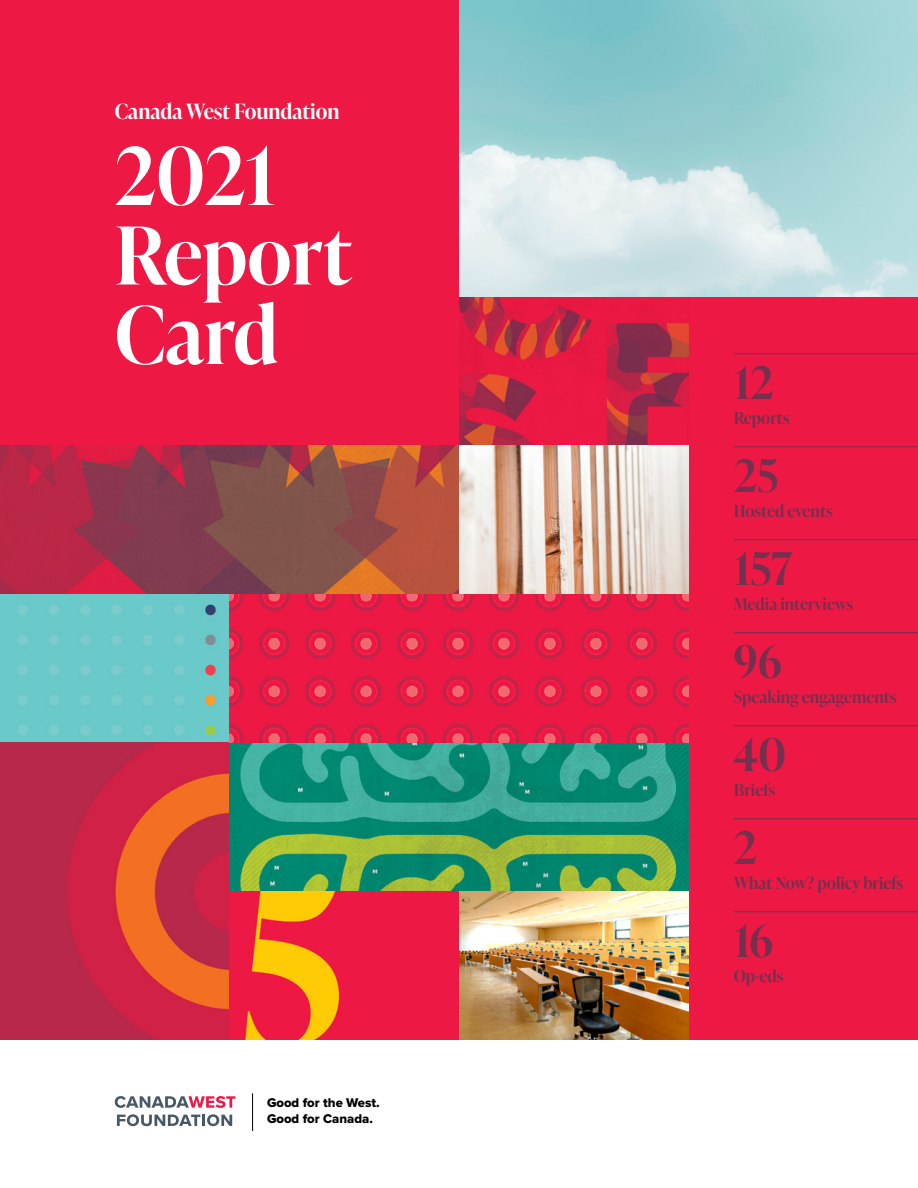
<style>
.page{position:relative;width:918px;height:1188px;background:#fff}
.page>*{position:absolute;margin:0;border:0;box-sizing:border-box;transform-origin:0 0}
.t1{font:600 79.5px/79.5px "Ivy Presto Display";color:#fff}
.t2{font:600 45px "Ivy Presto Display";color:#73314f}
.t3{font:600 21px "Ivy Presto Display";color:#fff}
.t4{font:600 16.5px "Ivy Presto Display";color:#73314f}
.t5{font:13.2px/16.5px "Proxima Nova Extrabld";color:#000}
</style>
<div class="page">
<div style="left:688px;top:297px;width:230px;height:743px;background:#ed1944"></div>
<div style="left:0;top:0;width:459px;height:446px;background:#ed1944"></div>
<svg style="left:115px;top:1096px;width:120px;height:12px"></svg>
<svg style="left:117px;top:1114px;width:115px;height:12px"></svg>
<hr style="left:252px;top:1093px;width:1px;height:38px;background:#000">
<hr style="left:734px;top:354px;width:184px;height:1px;background:#73314f">
<hr style="left:734px;top:447px;width:184px;height:1px;background:#73314f">
<hr style="left:734px;top:540px;width:184px;height:1px;background:#73314f">
<hr style="left:734px;top:633px;width:184px;height:1px;background:#73314f">
<hr style="left:734px;top:726px;width:184px;height:1px;background:#73314f">
<hr style="left:734px;top:819px;width:184px;height:1px;background:#73314f">
<hr style="left:734px;top:912px;width:184px;height:1px;background:#73314f">
<img style="left:0;top:446px;width:459px;height:148px">
<img style="left:0;top:594px;width:688px;height:446px">
<img style="left:459px;top:297px;width:229px;height:297px">
<p class="t3" style="left:115px;top:97px;width:226px">Canada West Foundation</p>
<h1 class="t1" style="left:115px;top:133px;width:238px">2021<br>Report<br>Card</h1>
<p class="t5" style="left:267px;top:1094px;width:114px">Good for the West.<br>Good for Canada.</p>
<h2 class="t2" style="left:734px;top:350px;width:42px">12</h2>
<p class="t4" style="left:734px;top:407px;width:57px">Reports</p>
<h2 class="t2" style="left:734px;top:443px;width:46px">25</h2>
<p class="t4" style="left:734px;top:500px;width:101px">Hosted events</p>
<h2 class="t2" style="left:734px;top:536px;width:61px">157</h2>
<p class="t4" style="left:734px;top:593px;width:121px">Media interviews</p>
<h2 class="t2" style="left:734px;top:629px;width:50px">96</h2>
<p class="t4" style="left:734px;top:686px;width:164px">Speaking engagements</p>
<h2 class="t2" style="left:734px;top:722px;width:54px">40</h2>
<p class="t4" style="left:734px;top:779px;width:43px">Briefs</p>
<h2 class="t2" style="left:734px;top:815px;width:25px">2</h2>
<p class="t4" style="left:734px;top:872px;width:171px">What Now? policy briefs</p>
<h2 class="t2" style="left:734px;top:908px;width:41px">16</h2>
<p class="t4" style="left:734px;top:965px;width:51px">Op-eds</p>
</div>
